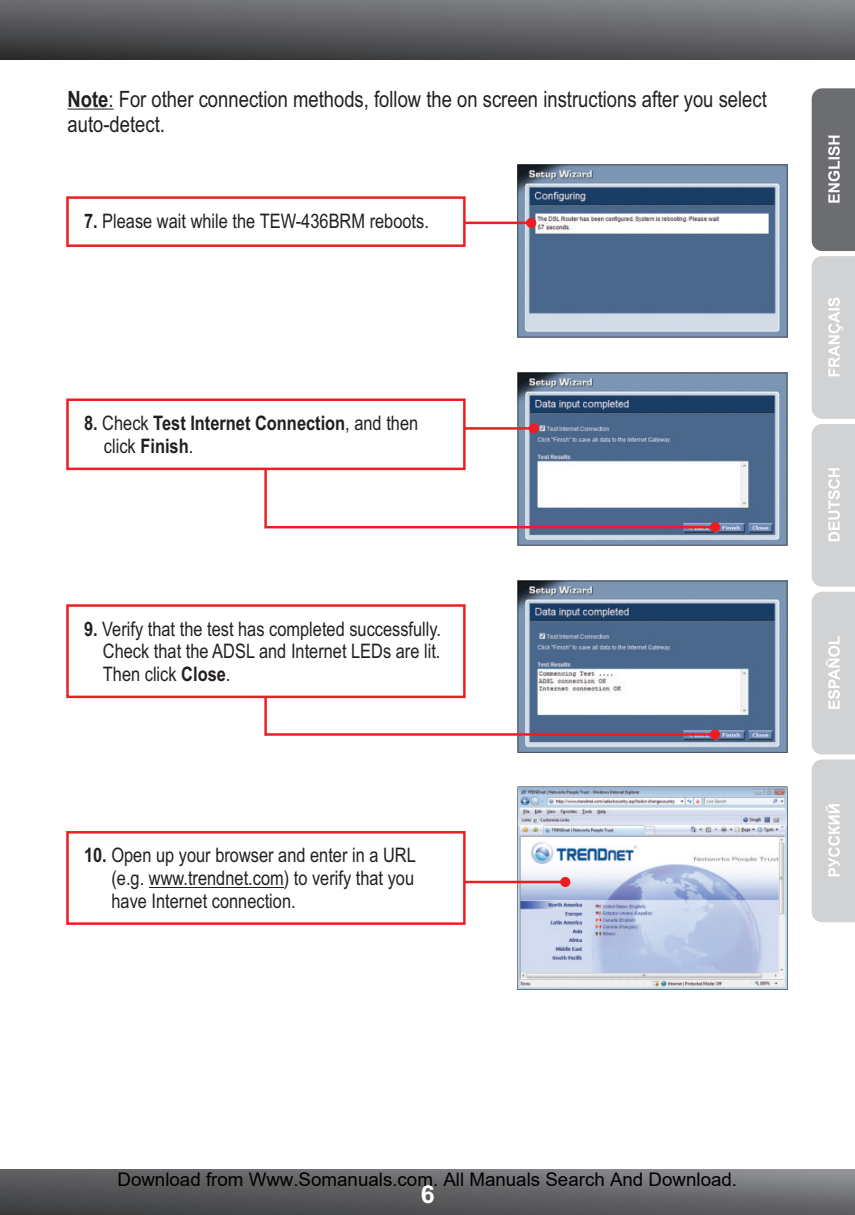
<style>
.page{position:relative;width:855px;height:1215px;background:#fff}
.page>*{position:absolute;margin:0;border:0;box-sizing:border-box;transform-origin:0 0}
.t1{font:700 25px "Arial";color:#fff}
.t2{font:22.5px/25.5px "Arial Narrow";color:#231f20}
.t3{font:20px/22.8px "Arial Narrow";color:#231f20;text-align:justify}
.t4{font:700 20px/22.8px "Arial Narrow";color:#231f20}
.t5{font:18.75px "Arial";color:#000}
.s1{font-weight:700}
.s2{font-weight:400}
</style>
<div class="page">
<svg style="left:0;top:0;width:855px;height:59px;background:#5e5e61"></svg>
<svg style="left:0;top:1170px;width:855px;height:45px;background:#606163"></svg>
<svg style="left:812px;top:88px;width:43px;height:666px;background:#bdbec0"></svg>
<svg style="left:812px;top:760px;width:43px;height:162px;background:#d3d4d6"></svg>
<img style="left:518px;top:165px;width:270px;height:173px">
<hr style="left:68px;top:109px;width:40px;height:1px;background:#231f20">
<svg style="left:66px;top:195px;width:470px;height:53px"></svg>
<img style="left:518px;top:373px;width:270px;height:172px">
<svg style="left:66px;top:397px;width:654px;height:135px"></svg>
<img style="left:518px;top:580px;width:270px;height:172px">
<svg style="left:66px;top:603px;width:654px;height:137px"></svg>
<img style="left:518px;top:787px;width:270px;height:202px">
<svg style="left:66px;top:830px;width:504px;height:96px"></svg>
<hr style="left:149px;top:887px;width:135px;height:1px;background:#231f20">
<p class="t2" style="left:68px;top:88px;width:701px"><span class="s1">Note</span>: For other connection methods, follow the on screen instructions after you select auto-detect.</p>
<p class="t3" style="left:84px;top:212px;width:346px"><span class="s1">7.</span> Please wait while the TEW-436BRM reboots.</p>
<p class="t4" style="left:104px;top:413px;width:316px;text-indent:-20px">8. <span class="s2">Check</span> Test Internet Connection<span class="s2">, and then click</span> Finish<span class="s2">.</span></p>
<p class="t3" style="left:103px;top:619px;width:340px;text-indent:-19px"><span class="s1">9.</span> Verify that the test has completed successfully.<br>Check that the ADSL and Internet LEDs are lit.<br>Then click <span class="s1">Close</span>.</p>
<p class="t3" style="left:112px;top:846px;width:306px;text-indent:-27px"><span class="s1">10.</span> Open up your browser and enter in a URL (e.g. www.trendnet.com) to verify that you have Internet connection.</p>
<p class="t5" style="left:117px;top:1169px;width:621px">Download from Www.Somanuals.com. All Manuals Search And Download.</p>
<p class="t1" style="left:421px;top:1185px;width:15px">6</p>
</div>
